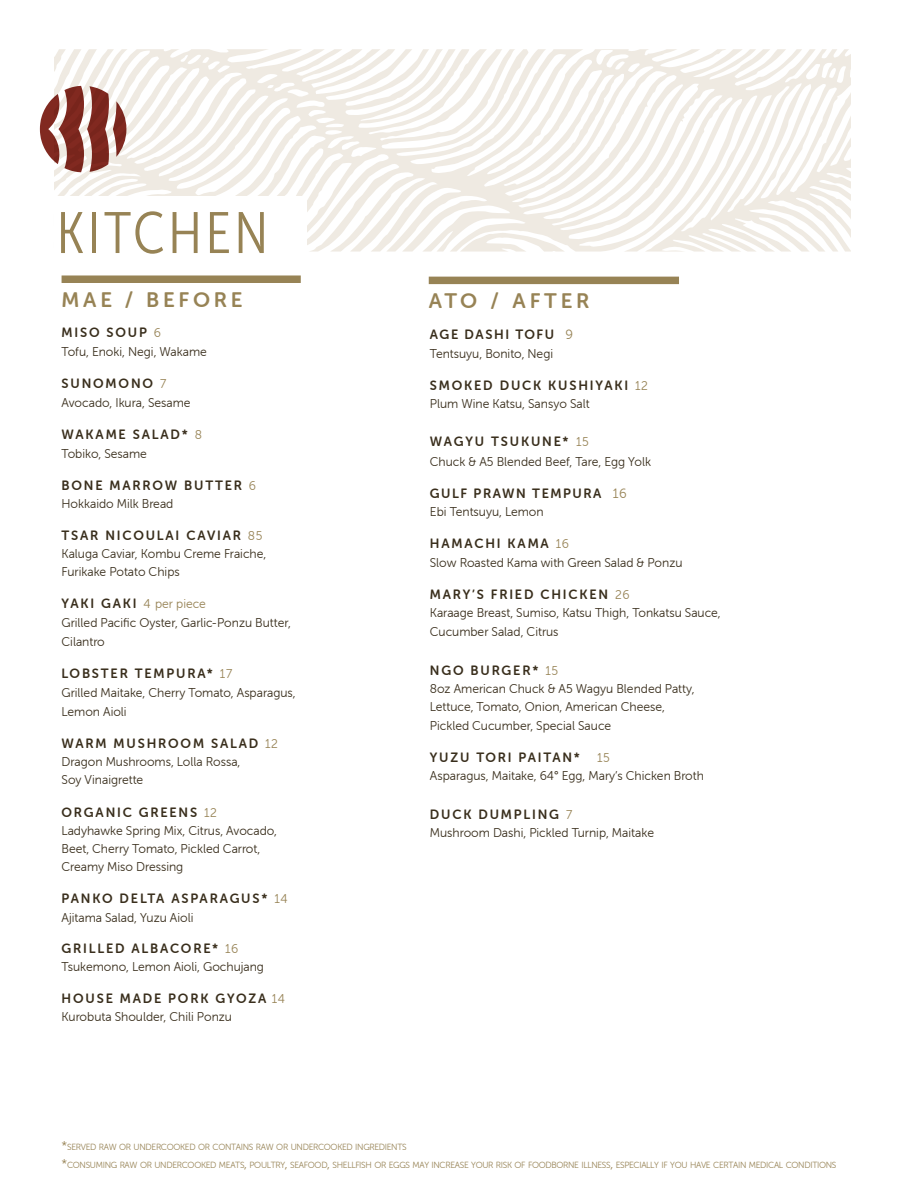
<style>
.page{position:relative;width:918px;height:1188px;background:#fff}
.page>*{position:absolute;margin:0;border:0;box-sizing:border-box;transform-origin:0 0}
.Large_Header{font:58.35px "Museo Sans Cond 300";letter-spacing:.06em;color:#978355}
.t1{font:21px "Museo Sans Rounded 700";letter-spacing:.18em;color:#978355}
.t2{font:13.5px "Museo Sans Rounded 700";letter-spacing:.14em;color:#392e1c;scale:.96 1}
.t3{font:13.5px "Museo Sans Rounded 700";letter-spacing:.12em;color:#392e1c;scale:.96 1}
.t4{font:12.75px/18px "Museo Sans Rounded 300";color:#392e1c;scale:.96 1}
.t5{font:12.75px "Museo Sans Rounded 300";color:#978355;scale:.96 1}
.Body___Description{font:8.85px "Museo Sans Rounded 300";letter-spacing:-.035em;color:#978355;scale:.96 1}
.s1{font-family:"Museo Sans Rounded 300";font-size:12.75px;color:#978355}
.s2{font-family:"Museo Sans Rounded 700";font-size:13.5px}
.s3{color:#978355}
.s4{font-family:"Museo Sans Rounded 300";color:#978355}
.s5{font-size:12.75px}
</style>
<div class="page">
<svg style="left:54px;top:49px;width:797px;height:203px;fill:#f2efe8"></svg>
<div style="left:54px;top:197px;width:252px;height:73px;background:#fff"></div>
<svg style="left:40px;top:49px;width:88px;height:123px"></svg>
<div style="left:429px;top:277px;width:250px;height:7px;background:#978355"></div>
<div style="left:62px;top:275px;width:239px;height:8px;background:#978355"></div>
<p class="Large_Header" style="left:57px;top:202px;width:213px">KITCHEN</p>
<h2 class="t1" style="left:62px;top:288px;width:183px">MAE / BEFORE</h2>
<h2 class="t1" style="left:429px;top:289px;width:162px">ATO / AFTER</h2>
<p class="t2" style="left:62px;top:324px;width:105px">MISO SOUP <span class="s1">6</span></p>
<p class="t4" style="left:62px;top:342px;width:153px">Tofu, Enoki, Negi, Wakame</p>
<p class="t2" style="left:62px;top:375px;width:110px">SUNOMONO <span class="s1">7</span></p>
<p class="t4" style="left:62px;top:393px;width:136px">Avocado, Ikura, Sesame</p>
<p class="t2" style="left:62px;top:427px;width:148px">WAKAME SALAD* <span class="s1">8</span></p>
<p class="t4" style="left:62px;top:444px;width:90px">Tobiko, Sesame</p>
<p class="t2" style="left:62px;top:478px;width:204px">BONE MARROW BUTTER <span class="s1">6</span></p>
<p class="t4" style="left:62px;top:495px;width:118px">Hokkaido Milk Bread</p>
<p class="t2" style="left:62px;top:528px;width:211px">TSAR NICOULAI CAVIAR <span class="s1">85</span></p>
<p class="t4" style="left:62px;top:545px;width:215px">Kaluga Caviar, Kombu Creme Fraiche,<br>Furikake Potato Chips</p>
<p class="t4" style="left:62px;top:595px;width:240px;line-height:18.9px"><span class="s2">YAKI GAKI</span> <span class="s3">4 per piece<br></span>Grilled Pacific Oyster, Garlic-Ponzu Butter,<br>Cilantro</p>
<p class="t2" style="left:62px;top:666px;width:179px">LOBSTER TEMPURA* <span class="s1">17</span></p>
<p class="t4" style="left:62px;top:684px;width:245px;line-height:18.9px">Grilled Maitake, Cherry Tomato, Asparagus,<br>Lemon Aioli</p>
<p class="t2" style="left:62px;top:736px;width:227px">WARM MUSHROOM SALAD <span class="s1">12</span></p>
<p class="t4" style="left:62px;top:753px;width:188px">Dragon Mushrooms, Lolla Rossa,<br>Soy Vinaigrette</p>
<p class="t2" style="left:62px;top:804px;width:164px">ORGANIC GREENS <span class="s1">12</span></p>
<p class="t4" style="left:62px;top:821px;width:226px">Ladyhawke Spring Mix, Citrus, Avocado,<br>Beet, Cherry Tomato, Pickled Carrot,<br>Creamy Miso Dressing</p>
<p class="t2" style="left:62px;top:891px;width:237px">PANKO DELTA ASPARAGUS* <span class="s1">14</span></p>
<p class="t4" style="left:62px;top:908px;width:139px">Ajitama Salad, Yuzu Aioli</p>
<p class="t2" style="left:62px;top:941px;width:186px">GRILLED ALBACORE* <span class="s1">16</span></p>
<p class="t4" style="left:62px;top:958px;width:212px">Tsukemono, Lemon Aioli, Gochujang</p>
<p class="t2" style="left:62px;top:991px;width:234px">HOUSE MADE PORK GYOZA <span class="s1">14</span></p>
<p class="t4" style="left:62px;top:1008px;width:179px">Kurobuta Shoulder, Chili Ponzu</p>
<p class="t3" style="left:430px;top:326px;width:151px">AGE DASHI TOFU <span class="s4">9</span></p>
<p class="t4" style="left:430px;top:345px;width:130px">Tentsuyu, Bonito, Negi</p>
<p class="t2" style="left:430px;top:378px;width:229px">SMOKED DUCK KUSHIYAKI <span class="s1">12</span></p>
<p class="t4" style="left:430px;top:395px;width:168px">Plum Wine Katsu, Sansyo Salt</p>
<p class="t2" style="left:430px;top:434px;width:167px">WAGYU TSUKUNE* <span class="s1">15</span></p>
<p class="t4" style="left:430px;top:452px;width:232px">Chuck &amp; A5 Blended Beef, Tare, Egg Yolk</p>
<p class="t3" style="left:430px;top:486px;width:207px">GULF PRAWN TEMPURA <span class="s4">16</span></p>
<p class="t4" style="left:430px;top:502px;width:120px">Ebi Tentsuyu, Lemon</p>
<p class="t2" style="left:430px;top:536px;width:147px">HAMACHI KAMA <span class="s1">16</span></p>
<p class="t4" style="left:430px;top:554px;width:265px">Slow Roasted Kama with Green Salad &amp; Ponzu</p>
<p class="t2" style="left:430px;top:587px;width:210px">MARY’S FRIED CHICKEN <span class="s1">26</span></p>
<p class="t4" style="left:430px;top:603px;width:304px;line-height:19.2px">Karaage Breast, Sumiso, Katsu Thigh, Tonkatsu Sauce,<br>Cucumber Salad, Citrus</p>
<p class="t2" style="left:430px;top:663px;width:135px">NGO BURGER* <span class="s1">15</span></p>
<p class="t4" style="left:430px;top:680px;width:277px">8oz American Chuck &amp; A5 Wagyu Blended Patty,<br>Lettuce, Tomato, Onion, American Cheese,</p>
<p class="t4" style="left:430px;top:717px;width:190px">Pickled Cucumber, Special Sauce</p>
<p class="t2" style="left:430px;top:750px;width:158px">YUZU TORI PAITAN*</p>
<p class="t5" style="left:597px;top:751px;width:15px">15</p>
<p class="t4" style="left:430px;top:767px;width:287px">Asparagus, Maitake, 64° Egg, Mary’s Chicken Broth</p>
<p class="t2" style="left:430px;top:806px;width:150px">DUCK DUMPLING <span class="s1">7</span></p>
<p class="t4" style="left:430px;top:823px;width:235px">Mushroom Dashi, Pickled Turnip, Maitake</p>
<p class="Body___Description" style="left:62px;top:1143px;width:361px"><span class="s5">*</span>SERVED RAW OR UNDERCOOKED OR CONTAINS RAW OR UNDERCOOKED INGREDIENTS</p>
<p class="Body___Description" style="left:62px;top:1161px;width:809px"><span class="s5">*</span>CONSUMING RAW OR UNDERCOOKED MEATS<span class="s5">,</span> POULTRY<span class="s5">,</span> SEAFOOD<span class="s5">,</span> SHELLFISH OR EGGS MAY INCREASE YOUR RISK OF FOODBORNE ILLNESS<span class="s5">,</span> ESPECIALLY IF YOU HAVE CERTAIN MEDICAL CONDITIONS</p>
</div>
